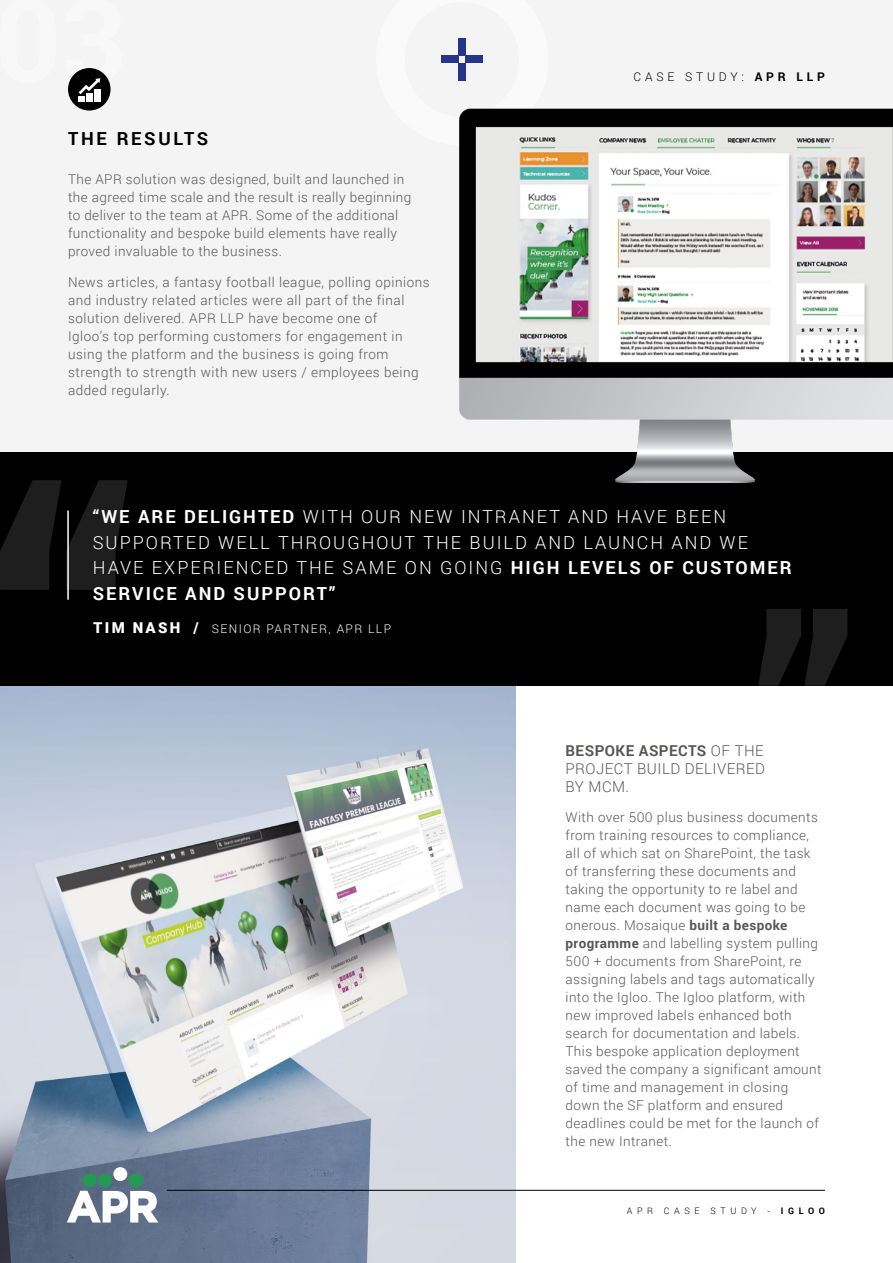
<style>
.page{position:relative;width:893px;height:1263px;background:#fff}
.page>*{position:absolute;margin:0;border:0;box-sizing:border-box;transform-origin:0 0}
.t1{font:300 18px/25.5px "Roboto";letter-spacing:.11em;color:#fff}
.t2{font:700 18px "Roboto";letter-spacing:.15em;color:#000}
.t3{font:300 15px/18px "Roboto";letter-spacing:.03em;color:#575756;text-align:justify}
.t4{font:300 13.5px/18px "Roboto";letter-spacing:.03em;color:#575756}
.t5{font:300 12px "Roboto";letter-spacing:.12em;color:#fff}
.t6{font:300 12px "Roboto";letter-spacing:.32em;color:#000}
.t7{font:300 9px "Roboto";letter-spacing:.505em;color:#000}
.s1{font-weight:700}
.s2{font-weight:900;font-size:15px}
</style>
<div class="page">
<div style="left:0;top:0;width:893px;height:566px;background:#f4f4f4"></div>
<img style="left:0;top:686px;width:515px;height:577px">
<div style="left:0;top:452px;width:893px;height:234px;background:#000"></div>
<svg style="left:0;top:480px;width:128px;height:110px"></svg>
<svg style="left:758px;top:609px;width:89px;height:77px"></svg>
<div style="left:459px;top:38px;width:7px;height:18px;background:#26358c"></div>
<div style="left:466px;top:56px;width:17px;height:7px;background:#26358c"></div>
<div style="left:441px;top:56px;width:18px;height:7px;background:#26358c"></div>
<div style="left:459px;top:63px;width:7px;height:18px;background:#26358c"></div>
<img style="left:459px;top:108px;width:434px;height:376px">
<hr style="left:67px;top:510px;width:2px;height:90px;background:#fff">
<div style="left:68px;top:68px;width:43px;height:43px;background:#000;border-radius:50%"></div>
<svg style="left:78px;top:78px;width:22px;height:24px"></svg>
<hr style="left:167px;top:1190px;width:658px;height:1px;background:#000">
<svg style="left:67px;top:1191px;width:91px;height:31px"></svg>
<div style="left:113px;top:1167px;width:14px;height:14px;background:#fff;border-radius:50%"></div>
<div style="left:83px;top:1173px;width:13px;height:14px;background:#239953;border-radius:50%"></div>
<div style="left:98px;top:1173px;width:14px;height:14px;background:#239953;border-radius:50%"></div>
<div style="left:129px;top:1173px;width:14px;height:14px;background:#239953;border-radius:50%"></div>
<h1 class="t2" style="left:68px;top:126px;width:142px">THE RESULTS</h1>
<p class="t4" style="left:68px;top:170px;width:345px">The APR solution was designed, built and launched in the agreed time scale and the result is really beginning to deliver to the team at APR. Some of the additional functionality and bespoke build elements have really proved invaluable to the business.</p>
<p class="t4" style="left:68px;top:273px;width:363px">News articles, a fantasy football league, polling opinions and industry related articles were all part of the final solution delivered. APR LLP have become one of<br>Igloo’s top performing customers for engagement in using the platform and the business is going from strength to strength with new users / employees being added regularly.</p>
<p class="t6" style="left:634px;top:68px;width:193px">CASE STUDY: <span class="s1">APR LLP</span></p>
<h1 class="t1" style="left:93px;top:503px;width:700px"><span class="s1">“WE ARE DELIGHTED</span> WITH OUR NEW INTRANET AND HAVE BEEN SUPPORTED WELL THROUGHOUT THE BUILD AND LAUNCH AND WE HAVE EXPERIENCED THE SAME ON GOING <span class="s1">HIGH LEVELS OF CUSTOMER SERVICE AND SUPPORT”</span></h1>
<p class="t5" style="left:93px;top:621px;width:300px"><span class="s2">TIM NASH /</span> SENIOR PARTNER, APR LLP</p>
<p class="t3" style="left:566px;top:741px;width:201px"><span class="s1">BESPOKE ASPECTS</span> OF THE PROJECT BUILD DELIVERED BY MCM.</p>
<p class="t4" style="left:566px;top:808px;width:258px">With over 500 plus business documents from training resources to compliance, all of which sat on SharePoint, the task of transferring these documents and taking the opportunity to re label and name each document was going to be onerous. Mosaique <span class="s1">built a bespoke programme</span> and labelling system pulling 500 + documents from SharePoint, re assigning labels and tags automatically into the Igloo. The Igloo platform, with new improved labels enhanced both search for documentation and labels.<br>This bespoke application deployment saved the company a significant amount of time and management in closing down the SF platform and ensured deadlines could be met for the launch of the new Intranet.</p>
<p class="t7" style="left:627px;top:1204px;width:200px">APR CASE STUDY - <span class="s1">IGLOO</span></p>
</div>
